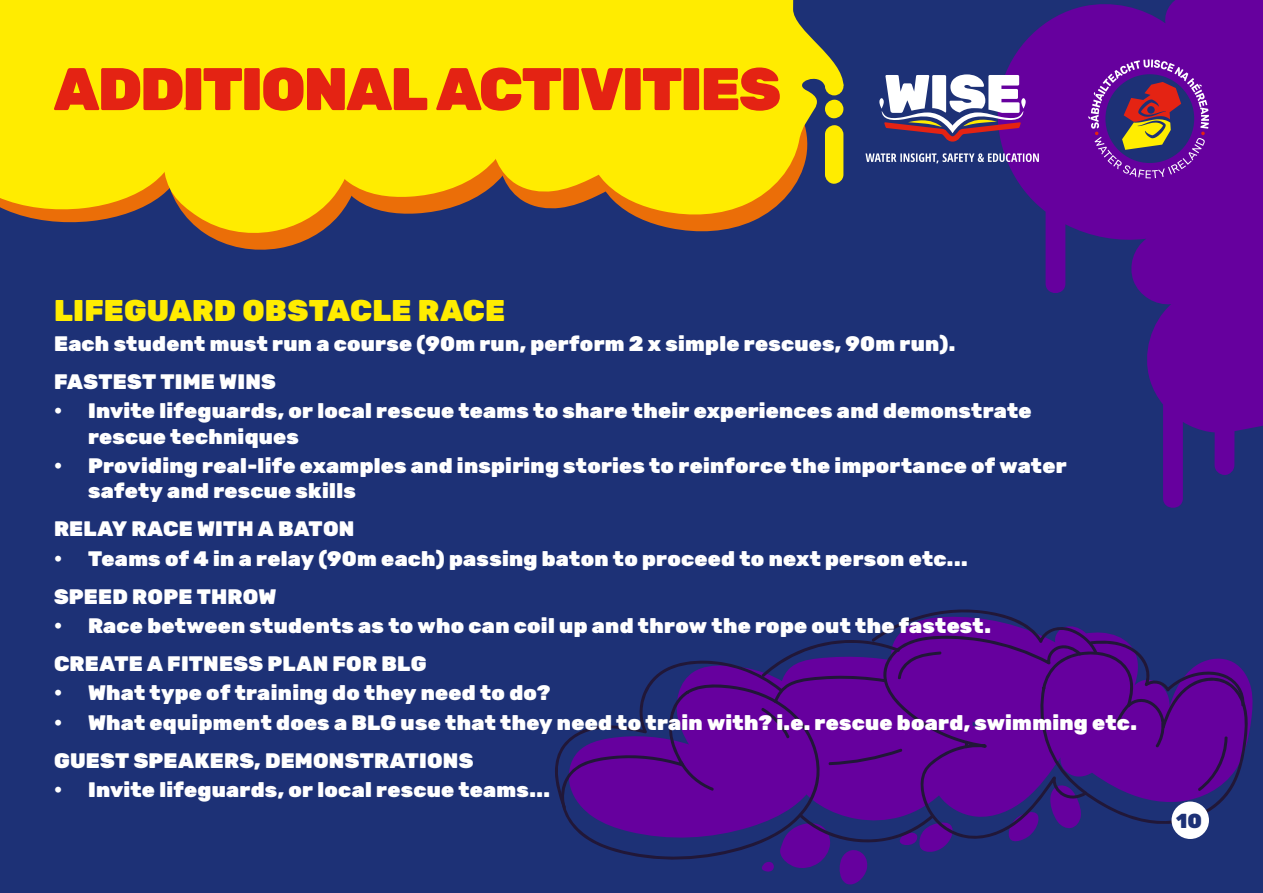
<style>
.page{position:relative;width:1263px;height:893px;background:#1d3176}
.page>*{position:absolute;margin:0;border:0;box-sizing:border-box;transform-origin:0 0}
.t1{font:900 60px "Rubik";letter-spacing:-.035em;color:#e42313}
.t2{font:900 30px "Rubik";letter-spacing:.01em;color:#ffec00}
.t3{font:900 21px/38px "Rubik";letter-spacing:.015em;color:#fff}
.t4{font:900 20.25px "Rubik";color:#1d3176}
</style>
<div class="page">
<svg style="left:1001px;top:0;width:262px;height:508px;fill:#66009e"></svg>
<svg style="left:209px;top:236px;width:105px;height:14px"></svg>
<svg style="left:380px;top:198px;width:65px;height:16px"></svg>
<svg style="left:437px;top:193px;width:145px;height:16px;fill:#eb6e08"></svg>
<svg style="left:637px;top:217px;width:124px;height:15px;fill:#eb6e08"></svg>
<svg style="left:193px;top:86px;width:187px;height:150px;fill:#ffec00"></svg>
<svg style="left:0;top:86px;width:209px;height:138px"></svg>
<div style="left:288px;top:86px;width:239px;height:112px;background:#ffec00"></div>
<svg style="left:430px;top:86px;width:152px;height:107px;fill:#ffec00"></svg>
<svg style="left:582px;top:0;width:261px;height:217px;fill:#ffec00"></svg>
<div style="left:0;top:0;width:726px;height:86px;background:#ffec00"></div>
<div style="left:825px;top:77px;width:18px;height:18px;background:#ffec00;border-radius:50%"></div>
<svg style="left:555px;top:609px;width:698px;height:276px"></svg>
<div style="left:825px;top:125px;width:18px;height:59px;background:#ffec00;border-radius:9px"></div>
<div style="left:825px;top:99px;width:18px;height:20px;background:#ffec00;border-radius:9px"></div>
<div style="left:1171px;top:801px;width:38px;height:38px;background:#fff;border-radius:50%"></div>
<svg style="left:1088px;top:59px;width:121px;height:119px"></svg>
<svg style="left:879px;top:74px;width:147px;height:68px"></svg>
<svg style="left:865px;top:153px;width:174px;height:10px"></svg>
<h1 class="t1" style="left:54px;top:53px;width:728px">ADDITIONAL ACTIVITIES</h1>
<h2 class="t2" style="left:54px;top:293px;width:453px">LIFEGUARD OBSTACLE RACE</h2>
<p class="t3" style="left:54px;top:325px;width:903px">Each student must run a course (90m run, perform 2 x simple rescues, 90m run).<br>FASTEST TIME WINS</p>
<p class="t3" style="left:88px;top:399px;width:945px;line-height:25.2px;text-indent:-34px">• Invite lifeguards, or local rescue teams to share their experiences and demonstrate rescue techniques</p>
<p class="t3" style="left:88px;top:454px;width:980px;line-height:25.2px;text-indent:-34px">• Providing real-life examples and inspiring stories to reinforce the importance of water safety and rescue skills</p>
<p class="t3" style="left:54px;top:510px;width:302px">RELAY RACE WITH A BATON</p>
<p class="t3" style="left:54px;top:540px;width:915px">• Teams of 4 in a relay (90m each) passing baton to proceed to next person etc...<br>SPEED ROPE THROW</p>
<p class="t3" style="left:54px;top:607px;width:938px">• Race between students as to who can coil up and throw the rope out the fastest.<br>CREATE A FITNESS PLAN FOR BLG</p>
<p class="t3" style="left:54px;top:675px;width:498px">• What type of training do they need to do?</p>
<p class="t3" style="left:54px;top:704px;width:1084px">• What equipment does a BLG use that they need to train with? i.e. rescue board, swimming etc.<br>GUEST SPEAKERS, DEMONSTRATIONS</p>
<p class="t3" style="left:54px;top:771px;width:498px">• Invite lifeguards, or local rescue teams...</p>
<p class="t4" style="left:1176px;top:808px;width:27px">10</p>
</div>
